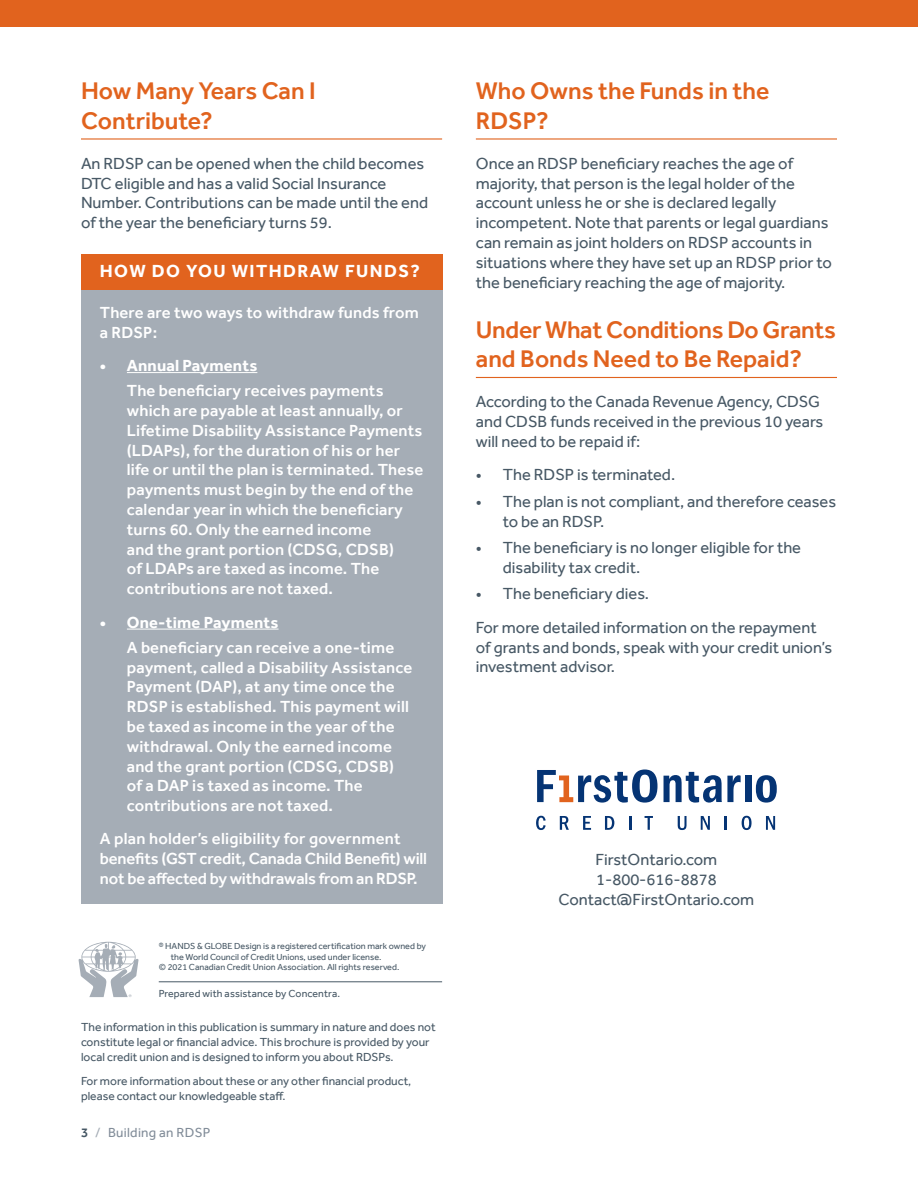
<style>
.page{position:relative;width:918px;height:1188px;background:#fff}
.page>*{position:absolute;margin:0;border:0;box-sizing:border-box;transform-origin:0 0}
.t1{font:500 24.75px/29.7px "Effra";color:#e1631e}
.t2{font:700 18px "Effra";letter-spacing:.08em;color:#fff}
.t3{font:16.5px/19.8px "Effra";color:#475865}
.t4{font:500 16.5px/19.8px "Effra";letter-spacing:.01em;color:#fff}
.t5{font:500 16.5px/19.8px "Effra";letter-spacing:-.01em;color:#fff}
.t6{font:700 16.5px "Effra";letter-spacing:.01em;color:#fff}
.t7{font:13.5px "Effra";letter-spacing:.02em;color:#828d99}
.t8{font:12px/15px "Effra";color:#475865}
.t9{font:10.5px "Effra";letter-spacing:.01em;color:#475865}
.t10{font:9px/10.5px "Effra";color:#475865}
.s1{font-weight:500;color:#475865}
.s2{color:#a5adb6}
</style>
<div class="page">
<div style="left:0;top:0;width:918px;height:27px;background:#e1631e"></div>
<hr style="left:81px;top:138px;width:361px;height:2px;background:#e1631e">
<div style="left:81px;top:254px;width:361px;height:37px;background:#e1631e"></div>
<div style="left:81px;top:291px;width:361px;height:613px;background:#a5adb6"></div>
<hr style="left:127px;top:372px;width:130px;height:1px;background:#fff">
<hr style="left:127px;top:629px;width:152px;height:1px;background:#fff">
<hr style="left:476px;top:138px;width:361px;height:2px;background:#e1631e">
<hr style="left:476px;top:377px;width:361px;height:1px;background:#e1631e">
<hr style="left:159px;top:982px;width:283px;height:1px;background:#475865">
<svg style="left:79px;top:942px;width:59px;height:55px"></svg>
<svg style="left:537px;top:770px;width:121px;height:33px"></svg>
<div style="left:745px;top:776px;width:6px;height:26px;background:#053474"></div>
<svg style="left:756px;top:775px;width:21px;height:28px"></svg>
<svg style="left:536px;top:816px;width:10px;height:14px"></svg>
<svg style="left:560px;top:816px;width:9px;height:14px"></svg>
<svg style="left:583px;top:816px;width:8px;height:14px"></svg>
<svg style="left:605px;top:816px;width:9px;height:14px"></svg>
<svg style="left:629px;top:816px;width:2px;height:14px"></svg>
<svg style="left:645px;top:816px;width:8px;height:14px"></svg>
<svg style="left:678px;top:816px;width:9px;height:14px"></svg>
<svg style="left:701px;top:816px;width:9px;height:14px"></svg>
<svg style="left:725px;top:816px;width:2px;height:14px"></svg>
<svg style="left:742px;top:816px;width:10px;height:14px"></svg>
<svg style="left:766px;top:816px;width:9px;height:14px"></svg>
<svg style="left:664px;top:772px;width:77px;height:31px"></svg>
<p class="t1" style="left:81px;top:76px;width:236px">How Many Years Can I<br>Contribute?</p>
<p class="t3" style="left:81px;top:153px;width:349px">An RDSP can be opened when the child becomes DTC eligible and has a valid Social Insurance Number. Contributions can be made until the end of the year the beneficiary turns 59.</p>
<p class="t2" style="left:100px;top:260px;width:321px">HOW DO YOU WITHDRAW FUNDS?</p>
<p class="t4" style="left:100px;top:302px;width:320px">There are two ways to withdraw funds from a RDSP:</p>
<p class="t6" style="left:100px;top:356px;width:159px">• Annual Payments</p>
<p class="t4" style="left:127px;top:381px;width:298px">The beneficiary receives payments which are payable at least annually, or Lifetime Disability Assistance Payments (LDAPs), for the duration of his or her life or until the plan is terminated. These payments must begin by the end of the calendar year in which the beneficiary turns 60. Only the earned income<br>and the grant portion (CDSG, CDSB)<br>of LDAPs are taxed as income. The contributions are not taxed.</p>
<p class="t6" style="left:100px;top:612px;width:180px">• One-time Payments</p>
<p class="t4" style="left:127px;top:637px;width:287px">A beneficiary can receive a one-time payment, called a Disability Assistance Payment (DAP), at any time once the RDSP is established. This payment will be taxed as income in the year of the withdrawal. Only the earned income and the grant portion (CDSG, CDSB) of a DAP is taxed as income. The contributions are not taxed.</p>
<p class="t5" style="left:100px;top:829px;width:329px">A plan holder’s eligibility for government benefits (GST credit, Canada Child Benefit) will not be affected by withdrawals from an RDSP.</p>
<p class="t10" style="left:171px;top:941px;width:257px;text-indent:-12px">® HANDS &amp; GLOBE Design is a registered certification mark owned by the World Council of Credit Unions, used under license.</p>
<p class="t10" style="left:159px;top:962px;width:242px">© 2021 Canadian Credit Union Association. All rights reserved.</p>
<p class="t9" style="left:159px;top:987px;width:183px">Prepared with assistance by Concentra.</p>
<p class="t8" style="left:81px;top:1019px;width:356px">The information in this publication is summary in nature and does not constitute legal or financial advice. This brochure is provided by your local credit union and is designed to inform you about RDSPs.</p>
<p class="t8" style="left:81px;top:1073px;width:332px">For more information about these or any other financial product, please contact our knowledgeable staff.</p>
<p class="t7" style="left:81px;top:1124px;width:131px"><span class="s1">3</span> <span class="s2">/</span> Building an RDSP</p>
<p class="t1" style="left:476px;top:76px;width:295px">Who Owns the Funds in the<br>RDSP?</p>
<p class="t3" style="left:476px;top:153px;width:358px">Once an RDSP beneficiary reaches the age of majority, that person is the legal holder of the account unless he or she is declared legally incompetent. Note that parents or legal guardians can remain as joint holders on RDSP accounts in situations where they have set up an RDSP prior to the beneficiary reaching the age of majority.</p>
<p class="t1" style="left:476px;top:314px;width:362px">Under What Conditions Do Grants and Bonds Need to Be Repaid?</p>
<p class="t3" style="left:476px;top:392px;width:349px">According to the Canada Revenue Agency, CDSG and CDSB funds received in the previous 10 years will need to be repaid if:</p>
<p class="t3" style="left:476px;top:465px;width:201px">• The RDSP is terminated.</p>
<p class="t3" style="left:503px;top:491px;width:335px;text-indent:-27px">• The plan is not compliant, and therefore ceases to be an RDSP.</p>
<p class="t3" style="left:503px;top:537px;width:300px;text-indent:-27px">• The beneficiary is no longer eligible for the disability tax credit.</p>
<p class="t3" style="left:476px;top:584px;width:175px">• The beneficiary dies.</p>
<p class="t3" style="left:476px;top:617px;width:358px">For more detailed information on the repayment of grants and bonds, speak with your credit union’s investment advisor.</p>
<p class="t3" style="left:596px;top:849px;width:123px">FirstOntario.com</p>
<p class="t3" style="left:596px;top:869px;width:122px">1-800-616-8878</p>
<p class="t3" style="left:559px;top:889px;width:197px">Contact@FirstOntario.com</p>
</div>
